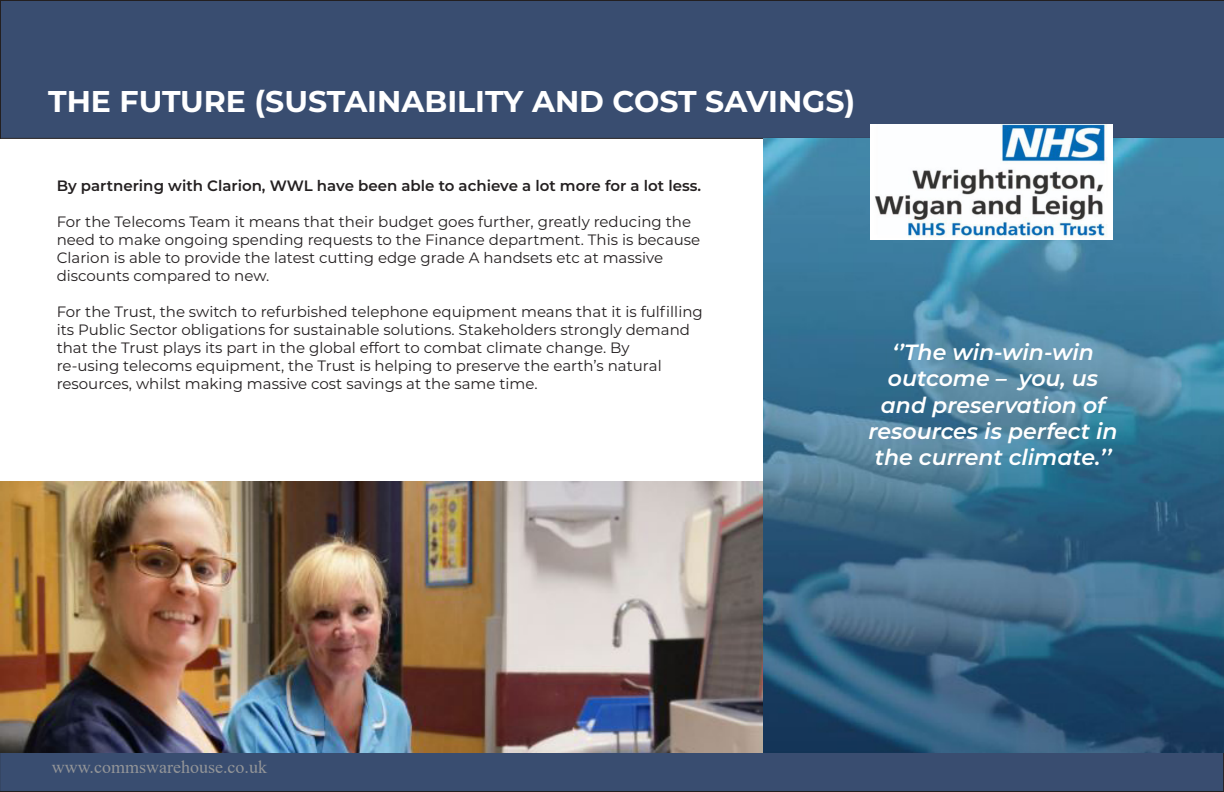
<style>
.page{position:relative;width:1224px;height:792px;background:#fff}
.page>*{position:absolute;margin:0;border:0;box-sizing:border-box;transform-origin:0 0}
.t1{font:700 30px "Montserrat";color:#fff}
.t2{font:italic 600 22px/26.4px "Montserrat";color:#fff;text-align:center}
.t3{font:18px "Times New Roman";color:#939598}
.t4{font:15px/18px "Montserrat";color:#231f20}
.t5{font:600 15px "Montserrat";color:#231f20}
</style>
<div class="page">
<div style="left:0;top:0;width:1224px;height:139px;background:#394d70"></div>
<div style="left:0;top:751px;width:1224px;height:41px;background:#394d70"></div>
<img style="left:763px;top:139px;width:460px;height:613px">
<img style="left:0;top:482px;width:762px;height:270px">
<img style="left:871px;top:125px;width:242px;height:114px">
<p class="t1" style="left:48px;top:79px;width:809px">THE FUTURE (SUSTAINABILITY AND COST SAVINGS)</p>
<p class="t5" style="left:57px;top:175px;width:646px">By partnering with Clarion, WWL have been able to achieve a lot more for a lot less.</p>
<p class="t4" style="left:57px;top:212px;width:645px">For the Telecoms Team it means that their budget goes further, greatly reducing the need to make ongoing spending requests to the Finance department. This is because<br>Clarion is able to provide the latest cutting edge grade A handsets etc at massive</p>
<p class="t4" style="left:57px;top:266px;width:214px">discounts compared to new.</p>
<p class="t4" style="left:57px;top:302px;width:648px">For the Trust, the switch to refurbished telephone equipment means that it is fulfilling its Public Sector obligations for sustainable solutions. Stakeholders strongly demand that the Trust plays its part in the global effort to combat climate change. By</p>
<p class="t4" style="left:57px;top:356px;width:607px">re-using telecoms equipment, the Trust is helping to preserve the earth’s natural</p>
<p class="t4" style="left:57px;top:374px;width:483px">resources, whilst making massive cost savings at the same time.</p>
<p class="t2" style="left:869px;top:338px;width:251px">‘’The win-win-win outcome – you, us and preservation of resources is perfect in the current climate.’’</p>
<p class="t3" style="left:52px;top:754px;width:217px">www.commswarehouse.co.uk</p>
</div>
